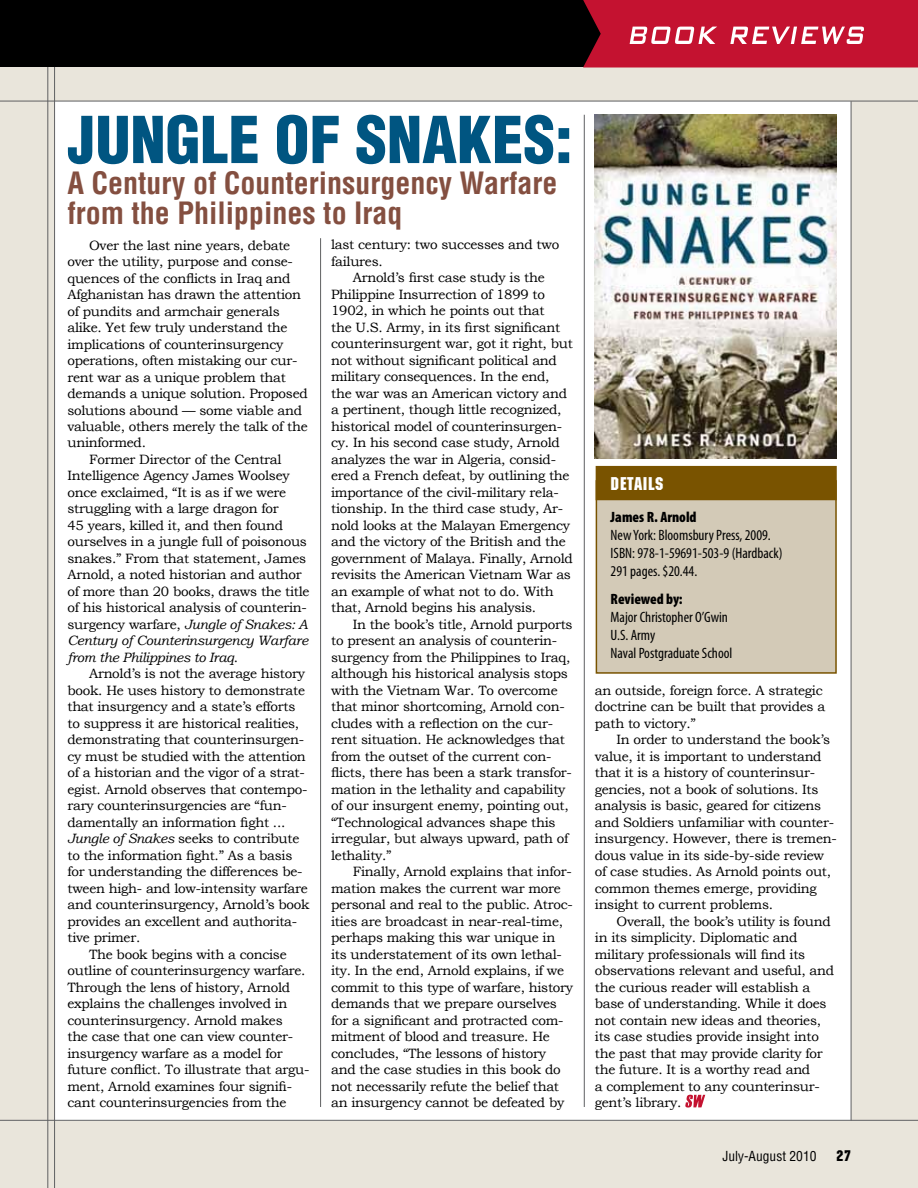
<style>
.page{position:relative;width:918px;height:1188px;background:#fff}
.page>*{position:absolute;margin:0;border:0;box-sizing:border-box;transform-origin:0 0}
.t1{font:900 condensed 63px "Helvetica LT Std";color:#005581}
.t2{font:700 condensed 30px/30px "Helvetica";color:#844f40}
.t3{font:18px "Machine Std";letter-spacing:.04em;color:#fff}
.t4{font:condensed 15px/18px "Myriad Pro";color:#000}
.t5{font:900 condensed 15px "Myriad Pro";color:#000}
.t6{font:15px "Machine Std";color:#000}
.t7{font:13.5px/16.5px "Bookman Old Style";letter-spacing:-.02em;color:#000}
.t8{font:italic 13.5px "Bookman Old Style";letter-spacing:-.02em;color:#000}
.t9{font:condensed 13.5px "Helvetica LT Std";color:#000}
.s1{font-style:italic}
.s2{font-style:normal}
</style>
<div class="page">
<div style="left:0;top:66px;width:918px;height:1122px;background:#e9e5db"></div>
<div style="left:54px;top:101px;width:797px;height:1019px;background:#fff"></div>
<hr style="left:48px;top:0;width:1px;height:1188px;background:#5f6062">
<hr style="left:54px;top:0;width:1px;height:1188px;background:#5f6062">
<div style="left:0;top:0;width:918px;height:68px;background:#000"></div>
<hr style="left:0;top:101px;width:918px;height:1px;background:#5f6062">
<hr style="left:851px;top:101px;width:1px;height:1019px;background:#5f6062">
<hr style="left:0;top:1120px;width:918px;height:1px;background:#5f6062">
<svg style="left:583px;top:0;width:335px;height:67px;background:#c1223d"></svg>
<svg style="left:685px;top:1095px;width:20px;height:13px"></svg>
<div style="left:596px;top:481px;width:240px;height:192px;background:#d3cab7"></div>
<div style="left:596px;top:480px;width:241px;height:194px;border:2px solid #795300"></div>
<div style="left:596px;top:467px;width:240px;height:33px;background:#795300"></div>
<div style="left:596px;top:466px;width:241px;height:34px;border:2px solid #795300"></div>
<img style="left:595px;top:115px;width:242px;height:344px">
<hr style="left:584px;top:115px;width:1px;height:992px;background:#5f6062">
<hr style="left:320px;top:238px;width:1px;height:869px;background:#5f6062">
<h1 class="t1" style="left:67px;top:100px;width:507px">JUNGLE OF SNAKES:</h1>
<h2 class="t2" style="left:67px;top:168px;width:491px">A Century of Counterinsurgency Warfare from the Philippines to Iraq</h2>
<p class="t7" style="left:89px;top:237px;width:203px">Over the last nine years, debate</p>
<p class="t7" style="left:68px;top:253px;width:227px">over the utility, purpose and conse-</p>
<p class="t7" style="left:68px;top:270px;width:225px">quences of the conflicts in Iraq and</p>
<p class="t7" style="left:68px;top:286px;width:235px">Afghanistan has drawn the attention</p>
<p class="t7" style="left:68px;top:303px;width:214px">of pundits and armchair generals</p>
<p class="t7" style="left:68px;top:319px;width:222px">alike. Yet few truly understand the</p>
<p class="t7" style="left:68px;top:336px;width:217px">implications of counterinsurgency</p>
<p class="t7" style="left:68px;top:352px;width:232px">operations, often mistaking our cur-</p>
<p class="t7" style="left:68px;top:369px;width:220px">rent war as a unique problem that</p>
<p class="t7" style="left:68px;top:385px;width:242px">demands a unique solution. Proposed</p>
<p class="t7" style="left:68px;top:402px;width:236px">solutions abound — some viable and</p>
<p class="t7" style="left:68px;top:418px;width:242px">valuable, others merely the talk of the</p>
<p class="t7" style="left:68px;top:435px;width:80px">uninformed.</p>
<p class="t7" style="left:89px;top:451px;width:194px">Former Director of the Central</p>
<p class="t7" style="left:68px;top:468px;width:224px">Intelligence Agency James Woolsey</p>
<p class="t7" style="left:68px;top:484px;width:220px">once exclaimed, “It is as if we were</p>
<p class="t7" style="left:68px;top:501px;width:213px">struggling with a large dragon for</p>
<p class="t7" style="left:68px;top:517px;width:217px">45 years, killed it, and then found</p>
<p class="t7" style="left:68px;top:534px;width:241px">ourselves in a jungle full of poisonous</p>
<p class="t7" style="left:68px;top:550px;width:240px">snakes.” From that statement, James</p>
<p class="t7" style="left:68px;top:567px;width:236px">Arnold, a noted historian and author</p>
<p class="t7" style="left:68px;top:583px;width:244px">of more than 20 books, draws the title</p>
<p class="t7" style="left:68px;top:600px;width:241px">of his historical analysis of counterin-</p>
<p class="t7" style="left:68px;top:616px;width:242px">surgency warfare, <span class="s1">Jungle of Snakes: A</span></p>
<p class="t8" style="left:68px;top:632px;width:242px">Century of Counterinsurgency Warfare</p>
<p class="t8" style="left:68px;top:648px;width:172px">from the Philippines to Iraq<span class="s2">.</span></p>
<p class="t7" style="left:89px;top:666px;width:217px">Arnold’s is not the average history</p>
<p class="t7" style="left:67px;top:682px;width:239px">book. He uses history to demonstrate</p>
<p class="t7" style="left:67px;top:699px;width:229px">that insurgency and a state’s efforts</p>
<p class="t7" style="left:67px;top:715px;width:233px">to suppress it are historical realities,</p>
<p class="t7" style="left:67px;top:732px;width:238px">demonstrating that counterinsurgen-</p>
<p class="t7" style="left:67px;top:748px;width:240px">cy must be studied with the attention</p>
<p class="t7" style="left:67px;top:765px;width:239px">of a historian and the vigor of a strat-</p>
<p class="t7" style="left:67px;top:781px;width:242px">egist. Arnold observes that contempo-</p>
<p class="t7" style="left:67px;top:798px;width:221px">rary counterinsurgencies are “fun-</p>
<p class="t7" style="left:67px;top:814px;width:219px">damentally an information fight ...</p>
<p class="t7" style="left:67px;top:831px;width:233px"><span class="s1">Jungle of Snakes</span> seeks to contribute</p>
<p class="t7" style="left:67px;top:847px;width:226px">to the information fight.” As a basis</p>
<p class="t7" style="left:67px;top:864px;width:237px">for understanding the differences be-</p>
<p class="t7" style="left:67px;top:880px;width:242px">tween high- and low-intensity warfare</p>
<p class="t7" style="left:67px;top:897px;width:244px">and counterinsurgency, Arnold’s book</p>
<p class="t7" style="left:67px;top:913px;width:231px">provides an excellent and authorita-</p>
<p class="t7" style="left:67px;top:930px;width:74px">tive primer.</p>
<p class="t7" style="left:89px;top:946px;width:199px">The book begins with a concise</p>
<p class="t7" style="left:67px;top:963px;width:240px">outline of counterinsurgency warfare.</p>
<p class="t7" style="left:67px;top:979px;width:224px">Through the lens of history, Arnold</p>
<p class="t7" style="left:67px;top:996px;width:222px">explains the challenges involved in</p>
<p class="t7" style="left:67px;top:1012px;width:217px">counterinsurgency. Arnold makes</p>
<p class="t7" style="left:67px;top:1029px;width:227px">the case that one can view counter-</p>
<p class="t7" style="left:67px;top:1045px;width:217px">insurgency warfare as a model for</p>
<p class="t7" style="left:67px;top:1062px;width:244px">future conflict. To illustrate that argu-</p>
<p class="t7" style="left:67px;top:1078px;width:226px">ment, Arnold examines four signifi-</p>
<p class="t7" style="left:67px;top:1095px;width:220px">cant counterinsurgencies from the</p>
<p class="t7" style="left:331px;top:237px;width:230px">last century: two successes and two failures.</p>
<p class="t7" style="left:331px;top:270px;width:243px;text-indent:22px">Arnold’s first case study is the Philippine Insurrection of 1899 to 1902, in which he points out that<br>the U.S. Army, in its first significant counterinsurgent war, got it right, but not without significant political and military consequences. In the end, the war was an American victory and a pertinent, though little recognized, historical model of counterinsurgen&shy;cy. In his second case study, Arnold analyzes the war in Algeria, consid&shy;ered a French defeat, by outlining the importance of the civil-military rela&shy;tionship. In the third case study, Ar&shy;nold looks at the Malayan Emergency and the victory of the British and the government of Malaya. Finally, Arnold revisits the American Vietnam War as an example of what not to do. With that, Arnold begins his analysis.</p>
<p class="t7" style="left:331px;top:616px;width:243px;text-indent:22px">In the book’s title, Arnold purports to present an analysis of counterin&shy;surgency from the Philippines to Iraq, although his historical analysis stops with the Vietnam War. To overcome that minor shortcoming, Arnold con&shy;cludes with a reflection on the cur&shy;rent situation. He acknowledges that from the outset of the current con&shy;flicts, there has been a stark transfor&shy;mation in the lethality and capability of our insurgent enemy, pointing out, “Technological advances shape this irregular, but always upward, path of lethality.”</p>
<p class="t7" style="left:331px;top:863px;width:243px;text-indent:22px">Finally, Arnold explains that infor&shy;mation makes the current war more personal and real to the public. Atroc&shy;ities are broadcast in near-real-time, perhaps making this war unique in its understatement of its own lethal&shy;ity. In the end, Arnold explains, if we commit to this type of warfare, history demands that we prepare ourselves for a significant and protracted com&shy;mitment of blood and treasure. He concludes, “The lessons of history and the case studies in this book do not necessarily refute the belief that an insurgency cannot be defeated by</p>
<h3 class="t3" style="left:611px;top:473px;width:54px">DETAILS</h3>
<p class="t5" style="left:611px;top:508px;width:88px">James R. Arnold</p>
<p class="t4" style="left:611px;top:526px;width:173px">New York: Bloomsbury Press, 2009.<br>ISBN: 978-1-59691-503-9 (Hardback)<br>291 pages. $20.44.</p>
<p class="t5" style="left:611px;top:589px;width:74px">Reviewed by:</p>
<p class="t4" style="left:611px;top:608px;width:123px">Major Christopher O’Gwin<br>U.S. Army<br>Naval Postgraduate School</p>
<p class="t7" style="left:595px;top:682px;width:232px">an outside, foreign force. A strategic doctrine can be built that provides a path to victory.”</p>
<p class="t7" style="left:595px;top:731px;width:243px;text-indent:22px">In order to understand the book’s value, it is important to understand that it is a history of counterinsur&shy;gencies, not a book of solutions. Its analysis is basic, geared for citizens and Soldiers unfamiliar with counter&shy;insurgency. However, there is tremen&shy;dous value in its side-by-side review of case studies. As Arnold points out, common themes emerge, providing insight to current problems.</p>
<p class="t7" style="left:595px;top:913px;width:241px;text-indent:22px">Overall, the book’s utility is found in its simplicity. Diplomatic and military professionals will find its observations relevant and useful, and the curious reader will establish a base of understanding. While it does not contain new ideas and theories, its case studies provide insight into the past that may provide clarity for the future. It is a worthy read and<br>a complement to any counterinsur&shy;gent’s library.</p>
<p class="t9" style="left:722px;top:1148px;width:96px">July-August 2010</p>
<p class="t6" style="left:837px;top:1147px;width:16px">27</p>
</div>
